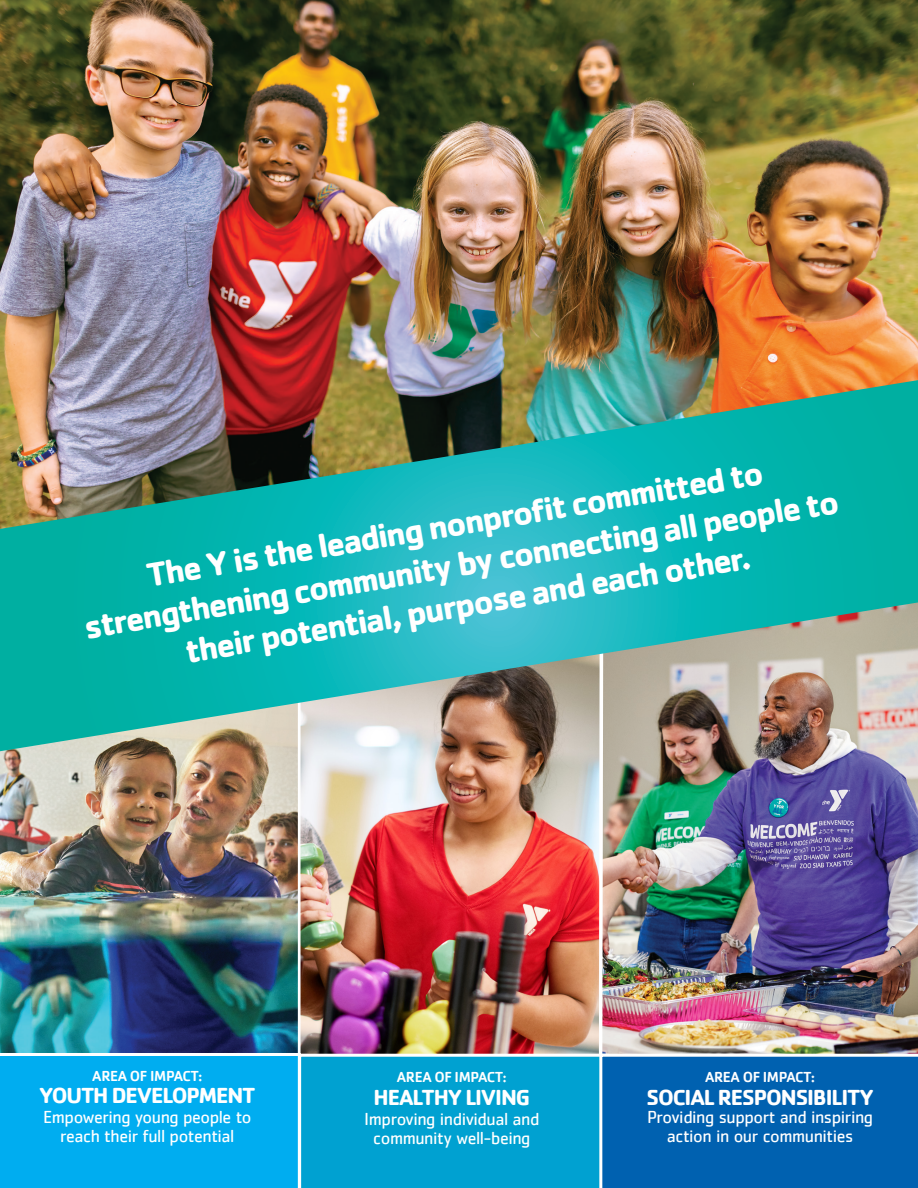
<style>
.page{position:relative;width:918px;height:1188px;background:#fff}
.page>*{position:absolute;margin:0;border:0;box-sizing:border-box;transform-origin:0 0}
.t1{font:700 34.5px/40.7px "Cachet";color:#fff;text-align:center}
.page_02_small_para{font:700 22.5px "Cachet";letter-spacing:-.05em;color:#fff}
.page_02_small_para-2{font:18px/19.5px "Cachet";letter-spacing:-.025em;color:#fff;text-align:center}
.page_02_small_para-3{font:500 15px "Cachet";letter-spacing:-.025em;color:#fff}
</style>
<div class="page">
<img style="left:0;top:0;width:918px;height:380px">
<img style="left:0;top:751px;width:298px;height:302px">
<img style="left:602px;top:751px;width:316px;height:302px">
<img style="left:300px;top:751px;width:300px;height:302px">
<svg style="left:0;top:1053px;width:918px;height:135px;background:#0992d1"></svg>
<img style="left:0;top:380px;width:918px;height:371px">
<p class="t1" style="left:74px;top:563px;width:766px;rotate:-9deg">The Y is the leading nonprofi t committed to strengthening community by connecting all people to their potential, purpose and each other.</p>
<p class="page_02_small_para-3" style="left:92px;top:1066px;width:112px">AREA OF IMPACT:</p>
<p class="page_02_small_para" style="left:39px;top:1081px;width:218px">YOUTH DEVELOPMENT</p>
<p class="page_02_small_para-2" style="left:43px;top:1106px;width:210px">Empowering young people to reach their full potential</p>
<p class="page_02_small_para-3" style="left:397px;top:1068px;width:112px">AREA OF IMPACT:</p>
<p class="page_02_small_para" style="left:374px;top:1083px;width:158px">HEALTHY LIVING</p>
<p class="page_02_small_para-3" style="left:705px;top:1068px;width:112px">AREA OF IMPACT:</p>
<p class="page_02_small_para" style="left:647px;top:1083px;width:229px">SOCIAL RESPONSIBILITY</p>
<p class="page_02_small_para-2" style="left:364px;top:1109px;width:177px">Improving individual and community well-being</p>
<p class="page_02_small_para-2" style="left:647px;top:1106px;width:227px">Providing support and inspiring action in our communities</p>
</div>
